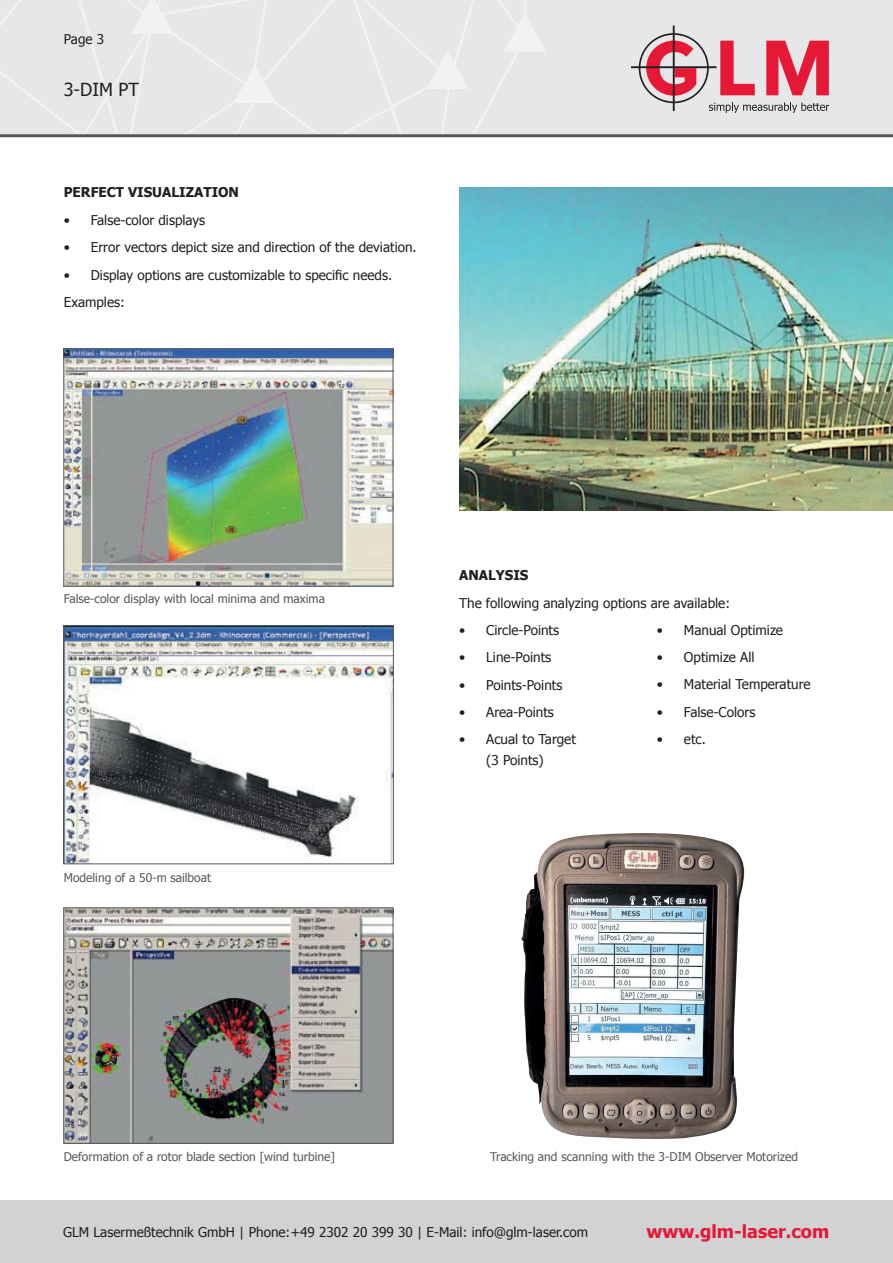
<style>
.page{position:relative;width:893px;height:1263px;background:#fff}
.page>*{position:absolute;margin:0;border:0;box-sizing:border-box;transform-origin:0 0}
.t1{font:700 18px "Tahoma";color:#e51836}
.t2{font:18px "Tahoma";color:#231f20}
.t3{font:13.5px/27.5px "Tahoma";color:#231f20}
.t4{font:700 13.5px "Tahoma";color:#231f20}
.t5{font:12px "Tahoma";color:#57585a}
</style>
<div class="page">
<div style="left:0;top:0;width:893px;height:135px;background:#e6e7e9"></div>
<svg style="left:0;top:0;width:545px;height:134px"></svg>
<hr style="left:0;top:134px;width:893px;height:3px;background:#57585a">
<svg style="left:631px;top:26px;width:198px;height:87px"></svg>
<div style="left:0;top:1200px;width:893px;height:63px;background:#d1d2d4"></div>
<img style="left:66px;top:350px;width:325px;height:234px">
<div style="left:64px;top:348px;width:329px;height:238px;border:1px solid #57585a"></div>
<img style="left:66px;top:627px;width:326px;height:235px">
<div style="left:64px;top:625px;width:330px;height:239px;border:1px solid #57585a"></div>
<img style="left:66px;top:910px;width:325px;height:231px">
<div style="left:64px;top:908px;width:329px;height:235px;border:1px solid #57585a"></div>
<img style="left:459px;top:187px;width:434px;height:323px">
<img style="left:521px;top:833px;width:223px;height:306px">
<p class="t3" style="left:64px;top:25px;width:42px">Page 3</p>
<h1 class="t2" style="left:64px;top:77px;width:77px">3-DIM PT</h1>
<p class="t4" style="left:64px;top:183px;width:177px">PERFECT VISUALIZATION</p>
<p class="t3" style="left:64px;top:206px;width:143px">• False-color displays</p>
<p class="t3" style="left:64px;top:233px;width:354px">• Error vectors depict size and direction of the deviation.</p>
<p class="t3" style="left:64px;top:260px;width:330px">• Display options are customizable to specific needs.<br>Examples:</p>
<p class="t5" style="left:64px;top:590px;width:263px">False-color display with local minima and maxima</p>
<p class="t5" style="left:64px;top:869px;width:149px">Modeling of a 50-m sailboat</p>
<p class="t4" style="left:459px;top:566px;width:71px">ANALYSIS</p>
<p class="t3" style="left:459px;top:588px;width:272px">The following analyzing options are available:</p>
<p class="t3" style="left:459px;top:616px;width:101px">• Circle-Points</p>
<p class="t3" style="left:459px;top:643px;width:93px">• Line-Points</p>
<p class="t3" style="left:459px;top:670px;width:105px">• Points-Points</p>
<p class="t3" style="left:459px;top:698px;width:96px">• Area-Points</p>
<p class="t3" style="left:459px;top:728px;width:118px;line-height:21px;text-align:center">• Acual to Target (3 Points)</p>
<p class="t3" style="left:657px;top:615px;width:128px">• Manual Optimize</p>
<p class="t3" style="left:657px;top:643px;width:99px">• Optimize All</p>
<p class="t3" style="left:657px;top:670px;width:155px">• Material Temperature</p>
<p class="t3" style="left:657px;top:697px;width:100px">• False-Colors</p>
<p class="t3" style="left:657px;top:725px;width:50px">• etc.</p>
<p class="t5" style="left:64px;top:1149px;width:273px">Deformation of a rotor blade section [wind turbine]</p>
<p class="t5" style="left:490px;top:1149px;width:309px">Tracking and scanning with the 3-DIM Observer Motorized</p>
<p class="t3" style="left:63px;top:1217px;width:526px">GLM Lasermeßtechnik GmbH | Phone:+49 2302 20 399 30 | E-Mail: info@glm-laser.com</p>
<h1 class="t1" style="left:646px;top:1218px;width:184px">www.glm-laser.com</h1>
</div>
